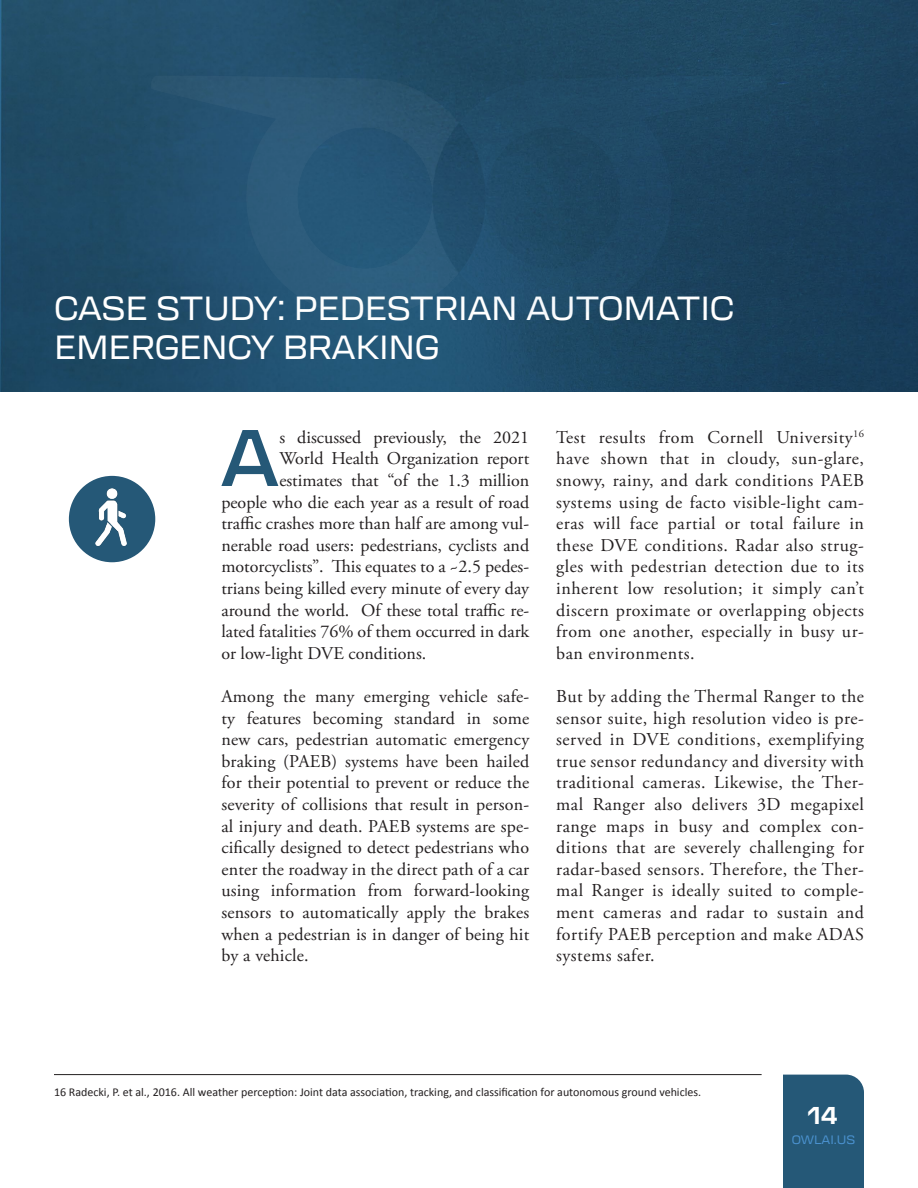
<style>
.page{position:relative;width:918px;height:1188px;background:#fff}
.page>*{position:absolute;margin:0;border:0;box-sizing:border-box;transform-origin:0 0}
._3-Body_Copy{font:500 78.9px "Transducer";color:#255877}
._1-Chapter_Head_Blue{font:33px/39.6px "Transducer";letter-spacing:-.01em;color:#fff}
.t1{font:700 24px "Transducer";color:#fff}
._3-Body_Copy-2{font:18.15px/21.6px "Adobe Garamond Pro";letter-spacing:.03em;color:#231f20;text-align:justify}
._3-Body_Copy-3{font:18px/21.6px "Adobe Garamond Pro";color:#231f20;text-align:justify}
._7-Footnotes{font:12px "Calibri";color:#231f20}
.t2{font:12px "Transducer";color:#4a91ce}
</style>
<div class="page">
<div style="left:783px;top:1075px;width:81px;height:113px;background:#255877"></div>
<img style="left:0;top:0;width:918px;height:392px">
<img style="left:131px;top:66px;width:656px;height:259px">
<div style="left:69px;top:476px;width:86px;height:86px;background:#255877;border-radius:50%"></div>
<img style="left:95px;top:488px;width:32px;height:58px">
<hr style="left:54px;top:1074px;width:708px;height:1px;background:#231f20">
<p class="_1-Chapter_Head_Blue" style="left:54px;top:287px;width:682px">CASE STUDY: PEDESTRIAN AUTOMATIC<br>EMERGENCY BRAKING</p>
<p class="_3-Body_Copy" style="left:220px;top:402px;width:60px">A</p>
<p class="_3-Body_Copy-3" style="left:279px;top:427px;width:251px">s discussed previously, the 2021</p>
<p class="_3-Body_Copy-3" style="left:279px;top:449px;width:251px">World Health Organization report</p>
<p class="_3-Body_Copy-3" style="left:279px;top:470px;width:251px">estimates that “of the 1.3 million</p>
<p class="_3-Body_Copy-3" style="left:221px;top:492px;width:309px">people who die each year as a result of road</p>
<p class="_3-Body_Copy-3" style="left:221px;top:513px;width:309px">traffic crashes more than half are among vul-</p>
<p class="_3-Body_Copy-3" style="left:221px;top:535px;width:309px">nerable road users: pedestrians, cyclists and</p>
<p class="_3-Body_Copy-3" style="left:221px;top:557px;width:309px">motorcyclists”. This equates to a ~2.5 pedes-</p>
<p class="_3-Body_Copy-3" style="left:221px;top:578px;width:309px">trians being killed every minute of every day</p>
<p class="_3-Body_Copy-3" style="left:221px;top:600px;width:309px">around the world. Of these total traffic re-</p>
<p class="_3-Body_Copy-3" style="left:221px;top:621px;width:309px">lated fatalities 76% of them occurred in dark</p>
<p class="_3-Body_Copy-3" style="left:221px;top:643px;width:206px">or low-light DVE conditions.</p>
<p class="_3-Body_Copy-3" style="left:221px;top:686px;width:309px">Among the many emerging vehicle safe&shy;ty features becoming standard in some new cars, pedestrian automatic emergency braking (PAEB) systems have been hailed for their potential to prevent or reduce the severity of collisions that result in person&shy;al injury and death. PAEB systems are spe&shy;cifically designed to detect pedestrians who enter the roadway in the direct path of a car using information from forward-looking sensors to automatically apply the brakes when a pedestrian is in danger of being hit by a vehicle.</p>
<p class="_3-Body_Copy-3" style="left:556px;top:427px;width:309px">Test results from Cornell University<sup>16 </sup>have shown that in cloudy, sun-glare, snowy, rainy, and dark conditions PAEB systems using de facto visible-light cam&shy;eras will face partial or total failure in these DVE conditions. Radar also strug&shy;gles with pedestrian detection due to its inherent low resolution; it simply can’t discern proximate or overlapping objects from one another, especially in busy ur&shy;ban environments.</p>
<p class="_3-Body_Copy-2" style="left:556px;top:686px;width:309px">But by adding the Thermal Ranger to the sensor suite, high resolution video is pre&shy;served in DVE conditions, exemplifying true sensor redundancy and diversity with traditional cameras. Likewise, the Ther&shy;mal Ranger also delivers 3D megapixel range maps in busy and complex con&shy;ditions that are severely challenging for radar-based sensors. Therefore, the Ther&shy;mal Ranger is ideally suited to comple&shy;ment cameras and radar to sustain and fortify PAEB perception and make ADAS systems safer.</p>
<p class="_7-Footnotes" style="left:54px;top:1083px;width:649px">16 Radecki, P. et al., 2016. All weather perception: Joint data association, tracking, and classification for autonomous ground vehicles.</p>
<h3 class="t1" style="left:808px;top:1098px;width:31px">14</h3>
<p class="t2" style="left:792px;top:1131px;width:65px">OWLAI.US</p>
</div>
